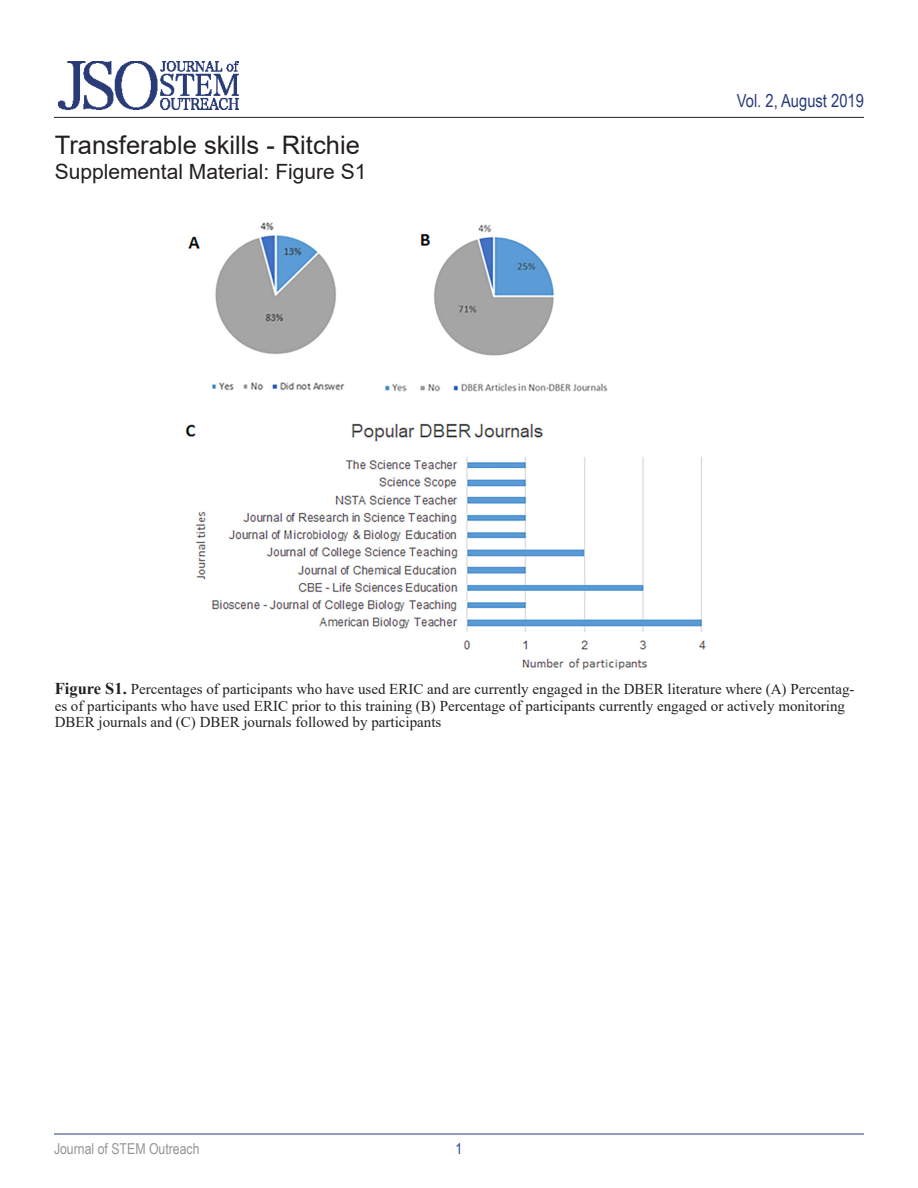
<style>
.page{position:relative;width:918px;height:1188px;background:#fff}
.page>*{position:absolute;margin:0;border:0;box-sizing:border-box;transform-origin:0 0}
.t1{font:25.5px "Arial";color:#231f20}
.t2{font:21px "Arial";color:#231f20}
.t3{font:18px "Arial Narrow";color:#283b78}
.t4{font:15px/16.5px "Times New Roman";color:#231f20}
.t5{font:15px "Arial Narrow";color:#939598}
.t6{font:15px "Arial Narrow";color:#253f8e}
.s1{font-weight:700;font-size:16.5px}
</style>
<div class="page">
<img style="left:59px;top:62px;width:179px;height:48px">
<hr style="left:54px;top:117px;width:810px;height:1px;background:#231f20">
<hr style="left:54px;top:1134px;width:810px;height:1px;background:#283b78">
<img style="left:185px;top:222px;width:521px;height:448px">
<p class="t1" style="left:55px;top:127px;width:307px">Transferable skills - Ritchie</p>
<p class="t2" style="left:55px;top:157px;width:313px">Supplemental Material: Figure S1</p>
<p class="t3" style="left:737px;top:88px;width:129px">Vol. 2, August 2019</p>
<p class="t4" style="left:55px;top:681px;width:801px"><span class="s1">Figure S1.</span> Percentages of participants who have used ERIC and are currently engaged in the DBER literature where (A) Percentag&shy;es of participants who have used ERIC prior to this training (B) Percentage of participants currently engaged or actively monitoring<br>DBER journals and (C) DBER journals followed by participants</p>
<p class="t5" style="left:54px;top:1138px;width:147px">Journal of STEM Outreach</p>
<p class="t6" style="left:456px;top:1138px;width:8px">1</p>
</div>
